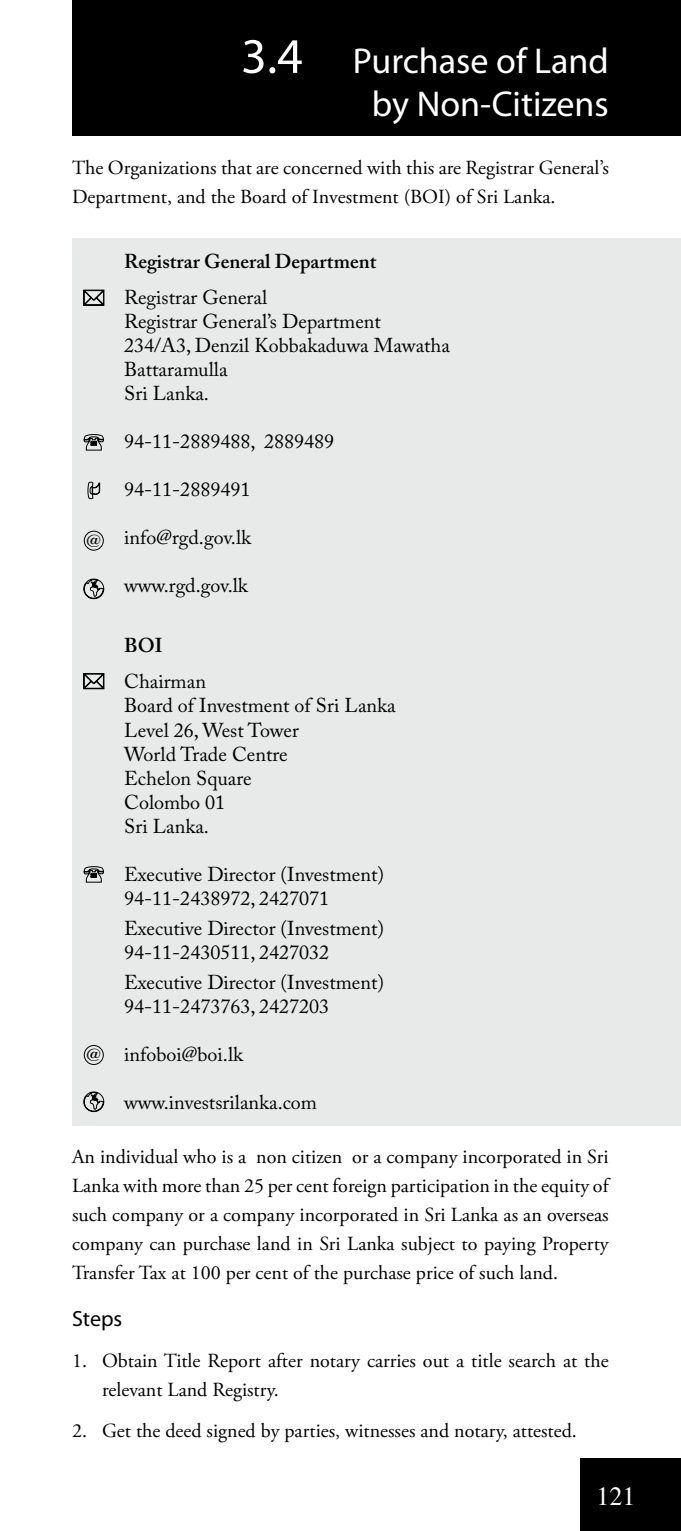
<style>
.page{position:relative;width:681px;height:1531px;background:#fff}
.page>*{position:absolute;margin:0;border:0;box-sizing:border-box;transform-origin:0 0}
.t1{font:36px/43.2px "Myriad Pro";color:#fff;text-align:right}
.t2{font:26px "Times";color:#fff}
.t3{font:22px "Myriad Pro";color:#000}
.t4{font:20px/29px "Adobe Garamond Pro";color:#000}
.t5{font:20px/24px "Adobe Caslon Pro";color:#000}
.t6{font:600 20px "Adobe Caslon Pro";color:#000}
.t7{font:18px "Times";color:#000}
.s1{font-size:50px}
</style>
<div class="page">
<div style="left:580px;top:1459px;width:100px;height:72px;background:#000"></div>
<div style="left:72px;top:0;width:608px;height:136px;background:#000"></div>
<div style="left:72px;top:238px;width:608px;height:887px;background:#e8e9e9"></div>
<svg style="left:83px;top:434px;width:21px;height:17px"></svg>
<svg style="left:83px;top:578px;width:22px;height:22px"></svg>
<svg style="left:83px;top:289px;width:22px;height:17px"></svg>
<svg style="left:87px;top:481px;width:14px;height:19px"></svg>
<div style="left:84px;top:531px;width:20px;height:20px;border:1px solid #000;border-radius:50%"></div>
<svg style="left:83px;top:866px;width:21px;height:17px"></svg>
<svg style="left:83px;top:1091px;width:22px;height:21px"></svg>
<svg style="left:83px;top:673px;width:22px;height:17px"></svg>
<div style="left:84px;top:1045px;width:20px;height:20px;border:1px solid #000;border-radius:50%"></div>
<h1 class="t1" style="left:241px;top:39px;width:369px"><span class="s1">3.4</span> Purchase of Land by Non-Citizens</h1>
<p class="t4" style="left:72px;top:154px;width:538px">The Organizations that are concerned with this are Registrar General’s<br>Department, and the Board of Investment (BOI) of Sri Lanka.</p>
<p class="t7" style="left:85px;top:524px;width:18px">@</p>
<p class="t7" style="left:85px;top:1038px;width:18px">@</p>
<p class="t6" style="left:124px;top:250px;width:254px">Registrar General Department</p>
<p class="t5" style="left:124px;top:285px;width:327px">Registrar General<br>Registrar General’s Department<br>234/A3, Denzil Kobbakaduwa Mawatha<br>Battaramulla<br>Sri Lanka.</p>
<p class="t5" style="left:124px;top:429px;width:211px">94-11-2889488, 2889489</p>
<p class="t5" style="left:124px;top:477px;width:128px">94-11-2889491</p>
<p class="t5" style="left:124px;top:525px;width:128px">info@rgd.gov.lk</p>
<p class="t5" style="left:124px;top:573px;width:125px">www.rgd.gov.lk</p>
<p class="t6" style="left:124px;top:634px;width:40px">BOI</p>
<p class="t5" style="left:124px;top:669px;width:273px">Chairman<br>Board of Investment of Sri Lanka<br>Level 26, West Tower<br>World Trade Centre<br>Echelon Square<br>Colombo 01<br>Sri Lanka.</p>
<p class="t5" style="left:124px;top:861px;width:261px">Executive Director (Investment)<br>94-11-2438972, 2427071</p>
<p class="t5" style="left:124px;top:915px;width:261px">Executive Director (Investment)<br>94-11-2430511, 2427032</p>
<p class="t5" style="left:124px;top:969px;width:261px">Executive Director (Investment)<br>94-11-2473763, 2427203</p>
<p class="t5" style="left:124px;top:1041px;width:120px">infoboi@boi.lk</p>
<p class="t5" style="left:124px;top:1089px;width:194px">www.investsrilanka.com</p>
<p class="t4" style="left:72px;top:1143px;width:537px;text-align:justify">An individual who is a non citizen or a company incorporated in Sri Lanka with more than 25 per cent foreign participation in the equity of such company or a company incorporated in Sri Lanka as an overseas company can purchase land in Sri Lanka subject to paying Property Transfer Tax at 100 per cent of the purchase price of such land.</p>
<p class="t3" style="left:72px;top:1305px;width:52px">Steps</p>
<p class="t4" style="left:102px;top:1347px;width:508px;text-indent:-30px">1. Obtain Title Report after notary carries out a title search at the relevant Land Registry.</p>
<p class="t4" style="left:72px;top:1417px;width:506px">2. Get the deed signed by parties, witnesses and notary, attested.</p>
<h2 class="t2" style="left:596px;top:1472px;width:40px">121</h2>
</div>
